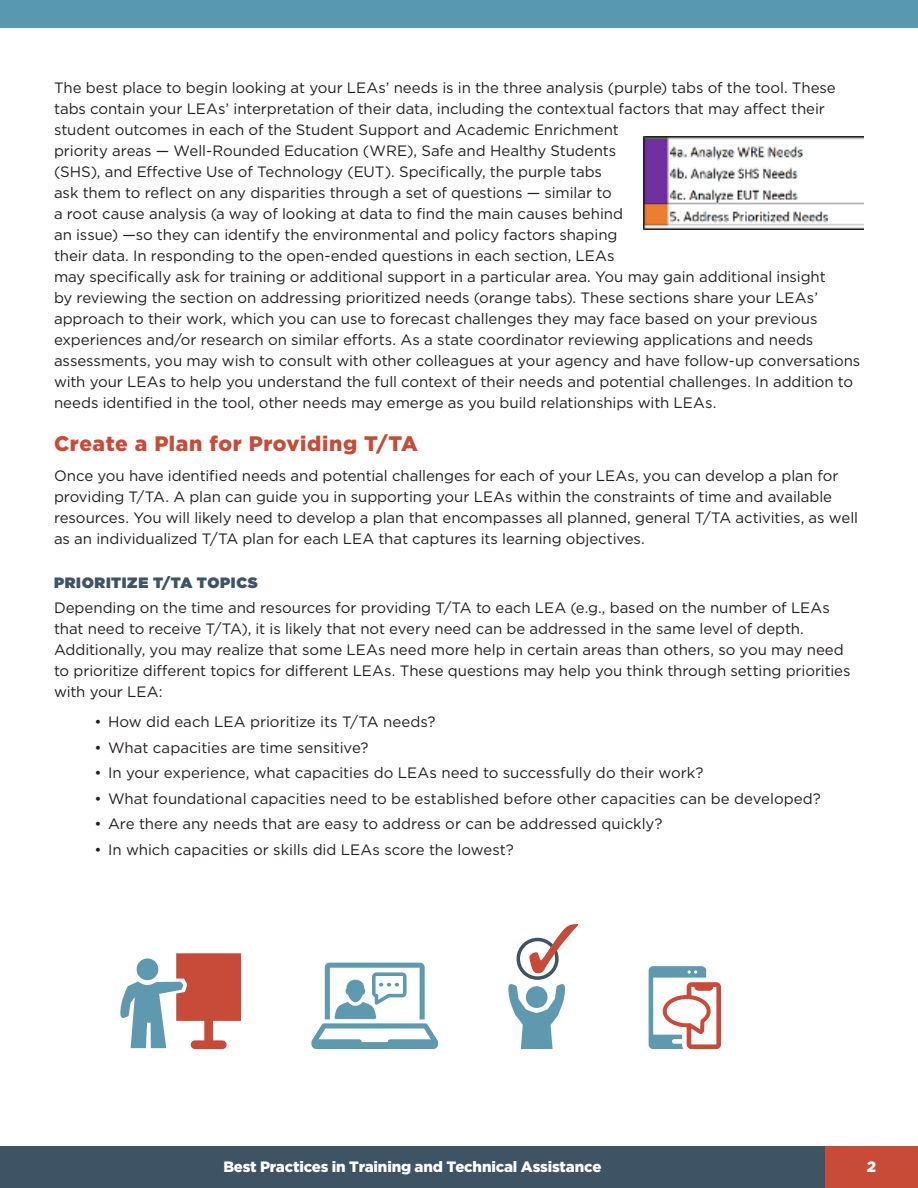
<style>
.page{position:relative;width:918px;height:1188px;background:#fff}
.page>*{position:absolute;margin:0;border:0;box-sizing:border-box;transform-origin:0 0}
.t1{font:900 21px "Gotham";letter-spacing:.025em;color:#c74b37}
.t2{font:15px/21px "Gotham";letter-spacing:-.005em;color:#231f20}
.t3{font:900 15px "Gotham";letter-spacing:-.01em;color:#fff}
.t4{font:900 15px "Gotham";letter-spacing:.045em;color:#3e5364}
</style>
<div class="page">
<div style="left:825px;top:1147px;width:93px;height:41px;background:#c74b37"></div>
<div style="left:0;top:1147px;width:825px;height:41px;background:#3e5364"></div>
<div style="left:0;top:0;width:918px;height:28px;background:#5999af"></div>
<img style="left:643px;top:137px;width:221px;height:93px">
<svg style="left:120px;top:953px;width:121px;height:96px"></svg>
<div style="left:516px;top:937px;width:43px;height:43px;border:4px solid #405364;border-radius:50%"></div>
<svg style="left:529px;top:924px;width:49px;height:49px"></svg>
<svg style="left:508px;top:984px;width:57px;height:65px"></svg>
<svg style="left:311px;top:963px;width:127px;height:86px"></svg>
<svg style="left:649px;top:966px;width:72px;height:83px"></svg>
<p class="t2" style="left:54px;top:77px;width:808px">The best place to begin looking at your LEAs’ needs is in the three analysis (purple) tabs of the tool. These tabs contain your LEAs’ interpretation of their data, including the contextual factors that may affect their student outcomes in each of the Student Support and Academic Enrichment<br>priority areas — Well-Rounded Education (WRE), Safe and Healthy Students<br>(SHS), and Effective Use of Technology (EUT). Specifically, the purple tabs<br>ask them to reflect on any disparities through a set of questions — similar to<br>a root cause analysis (a way of looking at data to find the main causes behind<br>an issue) —so they can identify the environmental and policy factors shaping<br>their data. In responding to the open-ended questions in each section, LEAs<br>may specifically ask for training or additional support in a particular area. You may gain additional insight<br>by reviewing the section on addressing prioritized needs (orange tabs). These sections share your LEAs’ approach to their work, which you can use to forecast challenges they may face based on your previous experiences and/or research on similar efforts. As a state coordinator reviewing applications and needs assessments, you may wish to consult with other colleagues at your agency and have follow-up conversations with your LEAs to help you understand the full context of their needs and potential challenges. In addition to needs identified in the tool, other needs may emerge as you build relationships with LEAs.</p>
<h2 class="t1" style="left:54px;top:430px;width:365px">Create a Plan for Providing T/TA</h2>
<p class="t2" style="left:54px;top:465px;width:806px">Once you have identified needs and potential challenges for each of your LEAs, you can develop a plan for providing T/TA. A plan can guide you in supporting your LEAs within the constraints of time and available resources. You will likely need to develop a plan that encompasses all planned, general T/TA activities, as well as an individualized T/TA plan for each LEA that captures its learning objectives.</p>
<h3 class="t4" style="left:54px;top:572px;width:205px">PRIORITIZE T/TA TOPICS</h3>
<p class="t2" style="left:54px;top:597px;width:798px">Depending on the time and resources for providing T/TA to each LEA (e.g., based on the number of LEAs that need to receive T/TA), it is likely that not every need can be addressed in the same level of depth.<br>Additionally, you may realize that some LEAs need more help in certain areas than others, so you may need to prioritize different topics for different LEAs. These questions may help you think through setting priorities with your LEA:</p>
<p class="t2" style="left:94px;top:711px;width:342px">• How did each LEA prioritize its T/TA needs?</p>
<p class="t2" style="left:94px;top:737px;width:275px">• What capacities are time sensitive?</p>
<p class="t2" style="left:94px;top:762px;width:611px">• In your experience, what capacities do LEAs need to successfully do their work?</p>
<p class="t2" style="left:94px;top:788px;width:728px">• What foundational capacities need to be established before other capacities can be developed?</p>
<p class="t2" style="left:94px;top:813px;width:570px">• Are there any needs that are easy to address or can be addressed quickly?</p>
<p class="t2" style="left:94px;top:839px;width:421px">• In which capacities or skills did LEAs score the lowest?</p>
<p class="t3" style="left:223px;top:1157px;width:380px">Best Practices in Training and Technical Assistance</p>
<p class="t3" style="left:867px;top:1157px;width:11px">2</p>
</div>
